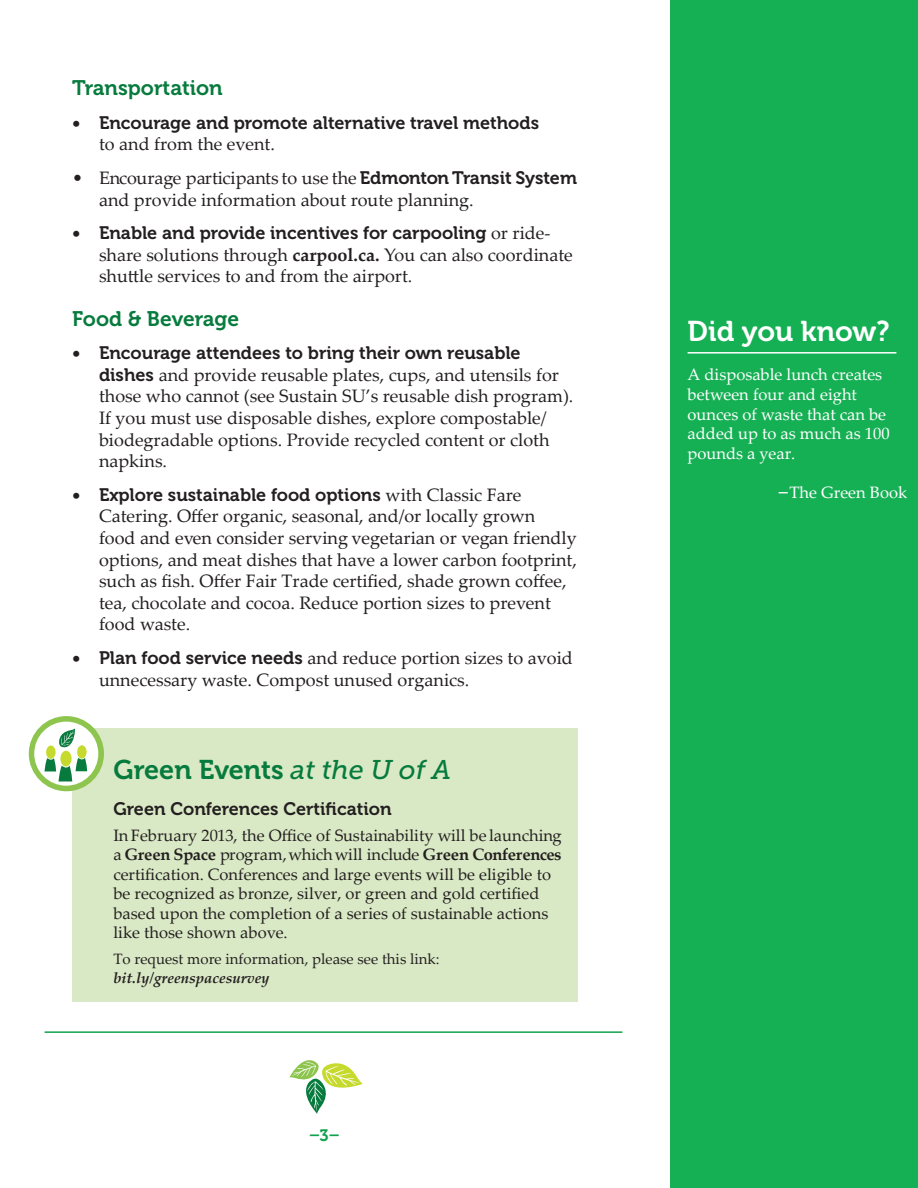
<style>
.page{position:relative;width:918px;height:1188px;background:#fff}
.page>*{position:absolute;margin:0;border:0;box-sizing:border-box;transform-origin:0 0}
.t1{font:28.5px "Museo 700";color:#fff}
.Sub_Heading{font:27px "Museo 700";color:#067b3d}
.Sub-sub_heading{font:21px "Museo 700";color:#067b3d}
.Bulleted_Lists{font:18px/21.6px "Palatino Linotype";color:#231f20}
.Bulleted_Lists-2{font:18px/21.6px "Museo 700";color:#231f20}
.t2{font:16.5px/19.5px "Palatino Linotype";color:#231f20}
.t3{font:16.5px/19.8px "Palatino Linotype";color:#fff}
.t4{font:16.5px "Museo 700";color:#12a24d}
.t5{font:15px/19.5px "Palatino Linotype";color:#231f20}
.s1{font-family:"Palatino Linotype"}
.s2{font-family:"Museo 700"}
.s3{font-weight:700}
.s4{font-family:"Museo Slab 500";font-style:italic}
.s5{font-weight:700;font-style:italic}
.s6{font-family:"Arial"}
</style>
<div class="page">
<div style="left:670px;top:0;width:248px;height:1187px;background:#15b054"></div>
<hr style="left:45px;top:1031px;width:577px;height:2px;background:#12a24d">
<svg style="left:289px;top:1060px;width:74px;height:54px"></svg>
<div style="left:72px;top:728px;width:505px;height:274px;background:#dae9c5"></div>
<svg style="left:29px;top:716px;width:75px;height:75px"></svg>
<hr style="left:688px;top:352px;width:208px;height:2px;background:#fff">
<p class="Sub-sub_heading" style="left:72px;top:76px;width:152px">Transportation</p>
<p class="Bulleted_Lists-2" style="left:99px;top:112px;width:442px;text-indent:-27px">• Encourage and promote alternative travel methods <span class="s1">to and from the event.</span></p>
<p class="Bulleted_Lists" style="left:99px;top:166px;width:479px;text-indent:-27px">• Encourage participants to use the <span class="s2">Edmonton Transit System </span>and provide information about route planning.</p>
<p class="Bulleted_Lists" style="left:99px;top:222px;width:475px;text-indent:-27px"><span class="s2">• Enable and provide incentives for carpooling</span> or ride&shy;share solutions through <span class="s3">carpool.ca.</span> You can also coordinate shuttle services to and from the airport.</p>
<p class="Sub-sub_heading" style="left:72px;top:307px;width:169px">Food &amp; Beverage</p>
<p class="Bulleted_Lists" style="left:99px;top:342px;width:476px;text-indent:-27px"><span class="s2">• Encourage attendees to bring their own reusable dishes</span> and provide reusable plates, cups, and utensils for those who cannot (see Sustain SU’s reusable dish program).<br>If you must use disposable dishes, explore compostable/ biodegradable options. Provide recycled content or cloth napkins.</p>
<p class="Bulleted_Lists" style="left:99px;top:483px;width:480px;text-indent:-27px"><span class="s2">• Explore sustainable food options</span> with Classic Fare Catering. Offer organic, seasonal, and/or locally grown<br>food and even consider serving vegetarian or vegan friendly options, and meat dishes that have a lower carbon footprint, such as fish. Offer Fair Trade certified, shade grown coffee, tea, chocolate and cocoa. Reduce portion sizes to prevent food waste.</p>
<p class="Bulleted_Lists" style="left:99px;top:646px;width:475px;text-indent:-27px"><span class="s2">• Plan food service needs</span> and reduce portion sizes to avoid unnecessary waste. Compost unused organics.</p>
<p class="Sub_Heading" style="left:113px;top:755px;width:340px">Green Events <span class="s4">at the U of A</span></p>
<p class="Bulleted_Lists-2" style="left:113px;top:799px;width:280px">Green Conferences Certification</p>
<p class="t2" style="left:113px;top:825px;width:450px">In February 2013, the Office of Sustainability will be launching a <span class="s3">Green Space</span> program, which will include <span class="s3">Green Conferences </span>certification. Conferences and large events will be eligible to be recognized as bronze, silver, or green and gold certified based upon the completion of a series of sustainable actions like those shown above.</p>
<p class="t5" style="left:113px;top:948px;width:328px">To request more information, please see this link: <span class="s5">bit.ly/greenspacesurvey</span></p>
<p class="t4" style="left:309px;top:1126px;width:32px">–3–</p>
<p class="t1" style="left:688px;top:315px;width:204px">Did you know?</p>
<p class="t3" style="left:688px;top:364px;width:204px">A disposable lunch creates between four and eight ounces of waste that can be added up to as much as 100 pounds a year.</p>
<p class="t3" style="left:779px;top:482px;width:130px"><span class="s6">–</span>The Green Book</p>
</div>
